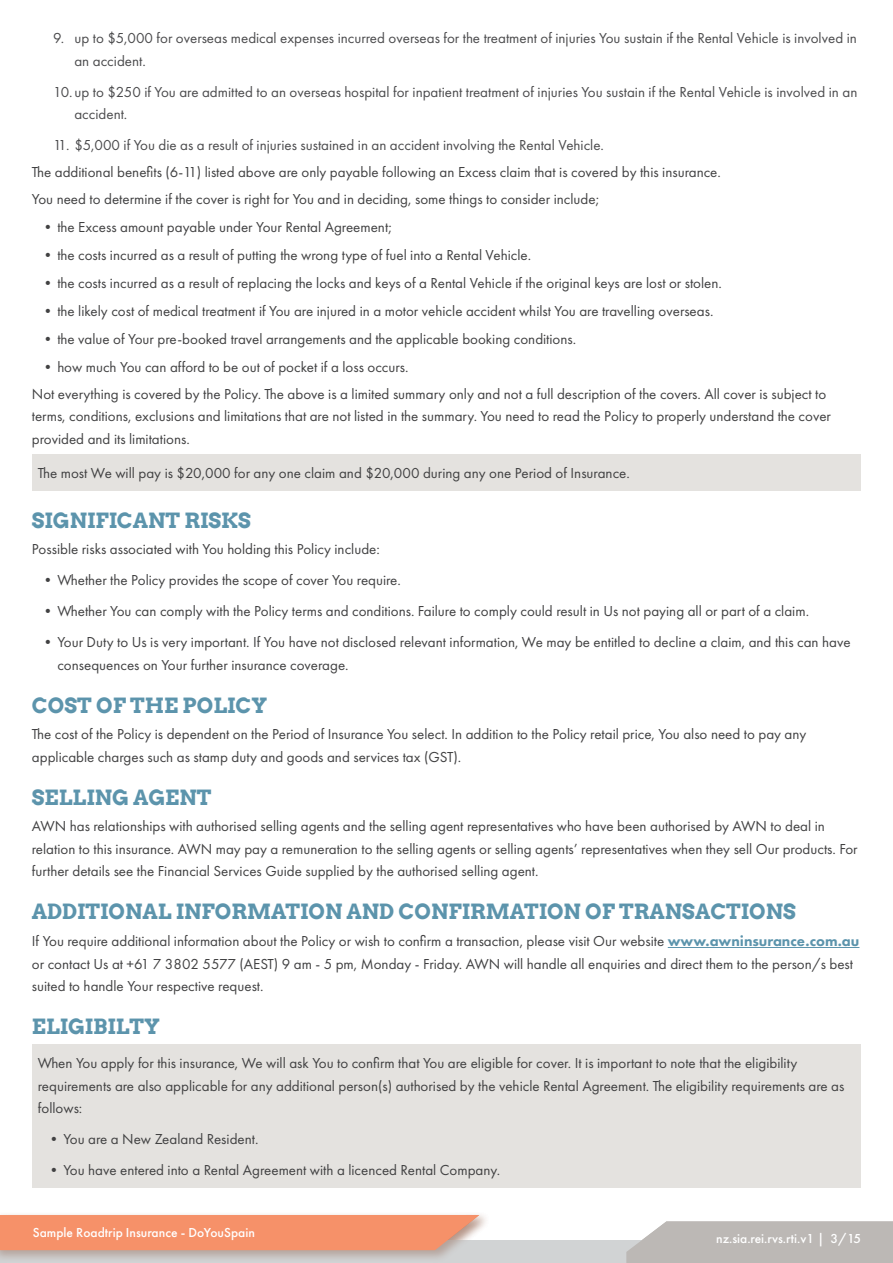
<style>
.page{position:relative;width:893px;height:1263px;background:#fff}
.page>*{position:absolute;margin:0;border:0;box-sizing:border-box;transform-origin:0 0}
.H2_Arvo{font:700 21px "Arvo";color:#5c94ac}
.Body_Text{font:15px/22.5px "Futura PT";color:#414142}
.t1{font:15px/22.5px "Futura PT";color:#4b4b4d}
.t2{font:500 13.5px "Futura PT";color:#fff}
.s1{font-weight:800;color:#5c94ac}
</style>
<div class="page">
<div style="left:0;top:1241px;width:893px;height:22px;background:#d1d3d4"></div>
<svg style="left:626px;top:1221px;width:267px;height:42px;background:#bfbbb9"></svg>
<div style="left:0;top:1211px;width:490px;height:52px;background:#814a32;opacity:.35"></div>
<div style="left:0;top:1215px;width:479px;height:35px;background:#f69169"></div>
<hr style="left:668px;top:947px;width:191px;height:1px;background:#5c94ac">
<div style="left:32px;top:454px;width:828px;height:37px;background:#e4e2df"></div>
<div style="left:32px;top:1044px;width:828px;height:144px;background:#e4e2df"></div>
<p class="t1" style="left:74px;top:27px;width:784px;text-indent:-21px">9. up to $5,000 for overseas medical expenses incurred overseas for the treatment of injuries You sustain if the Rental Vehicle is involved in an accident.</p>
<p class="t1" style="left:74px;top:81px;width:784px;text-indent:-21px">10.up to $250 if You are admitted to an overseas hospital for inpatient treatment of injuries You sustain if the Rental Vehicle is involved in an accident.</p>
<p class="t1" style="left:53px;top:134px;width:552px">11. $5,000 if You die as a result of injuries sustained in an accident involving the Rental Vehicle.</p>
<p class="Body_Text" style="left:32px;top:161px;width:690px">The additional benefits (6-11) listed above are only payable following an Excess claim that is covered by this insurance.</p>
<p class="Body_Text" style="left:32px;top:188px;width:569px">You need to determine if the cover is right for You and in deciding, some things to consider include;</p>
<p class="Body_Text" style="left:40px;top:216px;width:353px">•the Excess amount payable under Your Rental Agreement;</p>
<p class="Body_Text" style="left:40px;top:244px;width:492px">•the costs incurred as a result of putting the wrong type of fuel into a Rental Vehicle.</p>
<p class="Body_Text" style="left:40px;top:272px;width:683px">•the costs incurred as a result of replacing the locks and keys of a Rental Vehicle if the original keys are lost or stolen.</p>
<p class="Body_Text" style="left:40px;top:300px;width:675px">•the likely cost of medical treatment if You are injured in a motor vehicle accident whilst You are travelling overseas.</p>
<p class="Body_Text" style="left:40px;top:328px;width:537px">•the value of Your pre-booked travel arrangements and the applicable booking conditions.</p>
<p class="Body_Text" style="left:40px;top:356px;width:370px">•how much You can afford to be out of pocket if a loss occurs.</p>
<p class="Body_Text" style="left:32px;top:382px;width:801px">Not everything is covered by the Policy. The above is a limited summary only and not a full description of the covers. All cover is subject to terms, conditions, exclusions and limitations that are not listed in the summary. You need to read the Policy to properly understand the cover provided and its limitations.</p>
<p class="Body_Text" style="left:38px;top:462px;width:593px">The most We will pay is $20,000 for any one claim and $20,000 during any one Period of Insurance.</p>
<p class="H2_Arvo" style="left:32px;top:507px;width:221px">SIGNIFICANT RISKS</p>
<p class="Body_Text" style="left:32px;top:538px;width:349px">Possible risks associated with You holding this Policy include:</p>
<p class="Body_Text" style="left:40px;top:569px;width:362px">•Whether the Policy provides the scope of cover You require.</p>
<p class="Body_Text" style="left:40px;top:600px;width:770px">•Whether You can comply with the Policy terms and conditions. Failure to comply could result in Us not paying all or part of a claim.</p>
<p class="Body_Text" style="left:57px;top:631px;width:795px;text-indent:-17px">•Your Duty to Us is very important. If You have not disclosed relevant information, We may be entitled to decline a claim, and this can have consequences on Your further insurance coverage.</p>
<p class="H2_Arvo" style="left:32px;top:692px;width:237px">COST OF THE POLICY</p>
<p class="Body_Text" style="left:32px;top:723px;width:776px">The cost of the Policy is dependent on the Period of Insurance You select. In addition to the Policy retail price, You also need to pay any applicable charges such as stamp duty and goods and services tax (GST).</p>
<p class="H2_Arvo" style="left:32px;top:784px;width:181px">SELLING AGENT</p>
<p class="Body_Text" style="left:32px;top:815px;width:827px">AWN has relationships with authorised selling agents and the selling agent representatives who have been authorised by AWN to deal in relation to this insurance. AWN may pay a remuneration to the selling agents or selling agents’ representatives when they sell Our products. For further details see the Financial Services Guide supplied by the authorised selling agent.</p>
<p class="H2_Arvo" style="left:32px;top:898px;width:766px">ADDITIONAL INFORMATION AND CONFIRMATION OF TRANSACTIONS</p>
<p class="Body_Text" style="left:32px;top:930px;width:829px">If You require additional information about the Policy or wish to confirm a transaction, please visit Our website <span class="s1">www.awninsurance.com.au </span>or contact Us at +61 7 3802 5577 (AEST) 9 am - 5 pm, Monday - Friday. AWN will handle all enquiries and direct them to the person/s best suited to handle Your respective request.</p>
<p class="H2_Arvo" style="left:32px;top:1013px;width:130px">ELIGIBILTY</p>
<p class="Body_Text" style="left:38px;top:1052px;width:808px">When You apply for this insurance, We will ask You to confirm that You are eligible for cover. It is important to note that the eligibility requirements are also applicable for any additional person(s) authorised by the vehicle Rental Agreement. The eligibility requirements are as follows:</p>
<p class="Body_Text" style="left:46px;top:1128px;width:214px">•You are a New Zealand Resident.</p>
<p class="Body_Text" style="left:46px;top:1159px;width:455px">•You have entered into a Rental Agreement with a licenced Rental Company.</p>
<p class="t2" style="left:33px;top:1224px;width:224px">Sample Roadtrip Insurance - DoYouSpain</p>
<p class="t2" style="left:707px;top:1230px;width:155px">aus.awn.ll.mbi inc.v1 | 1/1</p>
<p class="t2" style="left:716px;top:1230px;width:146px">nz.sia.rei.rvs.rti.v1 | 3/15</p>
</div>
